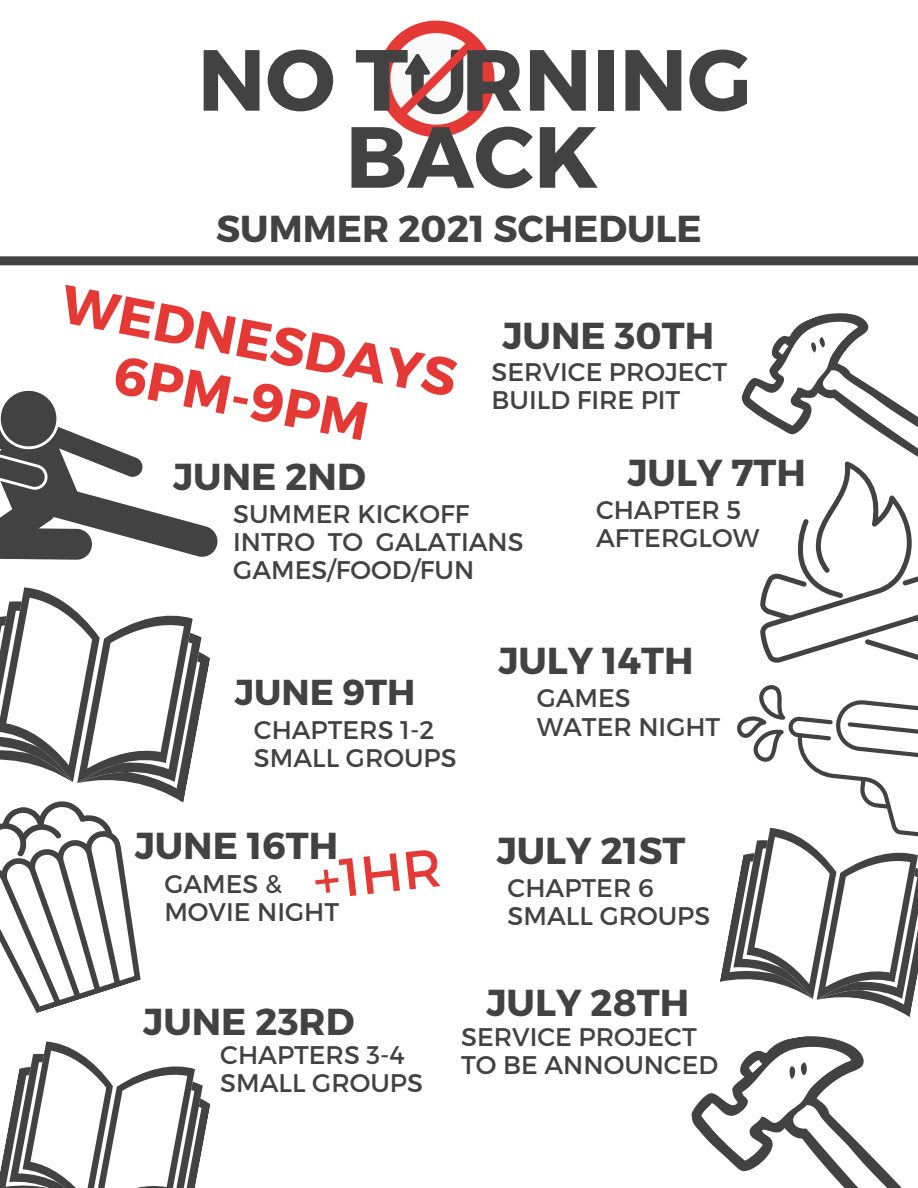
<style>
.page{position:relative;width:918px;height:1188px;background:#fff}
.page>*{position:absolute;margin:0;border:0;box-sizing:border-box;transform-origin:0 0}
.t1{font:700 86.55px "Montserrat";color:#424242}
.t2{font:700 53.55px "Montserrat";color:#e53935}
.t3{font:53.55px "Montserrat";color:#e53935}
.t4{font:700 37.5px "Montserrat";color:#424242}
.t5{font:700 36px "Montserrat";color:#424242}
.t6{font:25.5px/28.2px "Montserrat";color:#424242}
</style>
<div class="page">
<svg style="left:378px;top:21px;width:117px;height:116px"></svg>
<div style="left:0;top:256px;width:918px;height:9px;background:#424242"></div>
<svg style="left:0;top:430px;width:218px;height:130px"></svg>
<svg style="left:0;top:390px;width:68px;height:68px"></svg>
<svg style="left:741px;top:313px;width:177px;height:144px"></svg>
<svg style="left:810px;top:337px;width:16px;height:16px"></svg>
<svg style="left:0;top:1041px;width:211px;height:147px"></svg>
<svg style="left:691px;top:461px;width:227px;height:727px"></svg>
<svg style="left:0;top:587px;width:210px;height:426px"></svg>
<p class="t1" style="left:198px;top:24px;width:212px">NO T</p>
<p class="t1" style="left:461px;top:24px;width:292px">RNING</p>
<p class="t1" style="left:345px;top:101px;width:254px">BACK</p>
<p class="t4" style="left:216px;top:205px;width:487px">SUMMER 2021 SCHEDULE</p>
<p class="t2" style="left:69px;top:268px;width:403px;rotate:11deg">WEDNESDAYS</p>
<p class="t2" style="left:121px;top:339px;width:260px;rotate:11deg">6PM-9PM</p>
<p class="t4" style="left:503px;top:311px;width:213px">JUNE 30TH</p>
<p class="t6" style="left:492px;top:357px;width:237px">SERVICE PROJECT</p>
<p class="t6" style="left:492px;top:385px;width:190px">BUILD FIRE PIT</p>
<p class="t4" style="left:173px;top:452px;width:194px">JUNE 2ND</p>
<p class="t6" style="left:233px;top:499px;width:238px">SUMMER KICKOFF</p>
<p class="t6" style="left:233px;top:527px;width:292px">INTRO TO GALATIANS<br>GAMES/FOOD/FUN</p>
<p class="t4" style="left:627px;top:448px;width:180px">JULY 7TH</p>
<p class="t6" style="left:596px;top:495px;width:147px">CHAPTER 5</p>
<p class="t6" style="left:596px;top:523px;width:165px">AFTERGLOW</p>
<p class="t5" style="left:235px;top:669px;width:182px">JUNE 9TH</p>
<p class="t6" style="left:254px;top:714px;width:182px">CHAPTERS 1-2</p>
<p class="t6" style="left:254px;top:742px;width:204px">SMALL GROUPS</p>
<p class="t4" style="left:135px;top:821px;width:205px">JUNE 16TH</p>
<p class="t3" style="left:310px;top:846px;width:130px;rotate:-6deg">+1HR</p>
<p class="t6" style="left:164px;top:868px;width:119px">GAMES &amp;</p>
<p class="t6" style="left:164px;top:896px;width:176px">MOVIE NIGHT</p>
<p class="t4" style="left:498px;top:637px;width:197px">JULY 14TH</p>
<p class="t6" style="left:537px;top:683px;width:96px">GAMES</p>
<p class="t6" style="left:537px;top:711px;width:185px">WATER NIGHT</p>
<p class="t4" style="left:497px;top:826px;width:190px">JULY 21ST</p>
<p class="t6" style="left:508px;top:873px;width:148px">CHAPTER 6</p>
<p class="t6" style="left:508px;top:901px;width:204px">SMALL GROUPS</p>
<p class="t4" style="left:143px;top:997px;width:213px">JUNE 23RD</p>
<p class="t6" style="left:220px;top:1039px;width:186px">CHAPTERS 3-4</p>
<p class="t6" style="left:220px;top:1067px;width:204px">SMALL GROUPS</p>
<p class="t4" style="left:487px;top:978px;width:204px">JULY 28TH</p>
<p class="t6" style="left:461px;top:1021px;width:237px">SERVICE PROJECT</p>
<p class="t6" style="left:461px;top:1049px;width:259px">TO BE ANNOUNCED</p>
</div>
